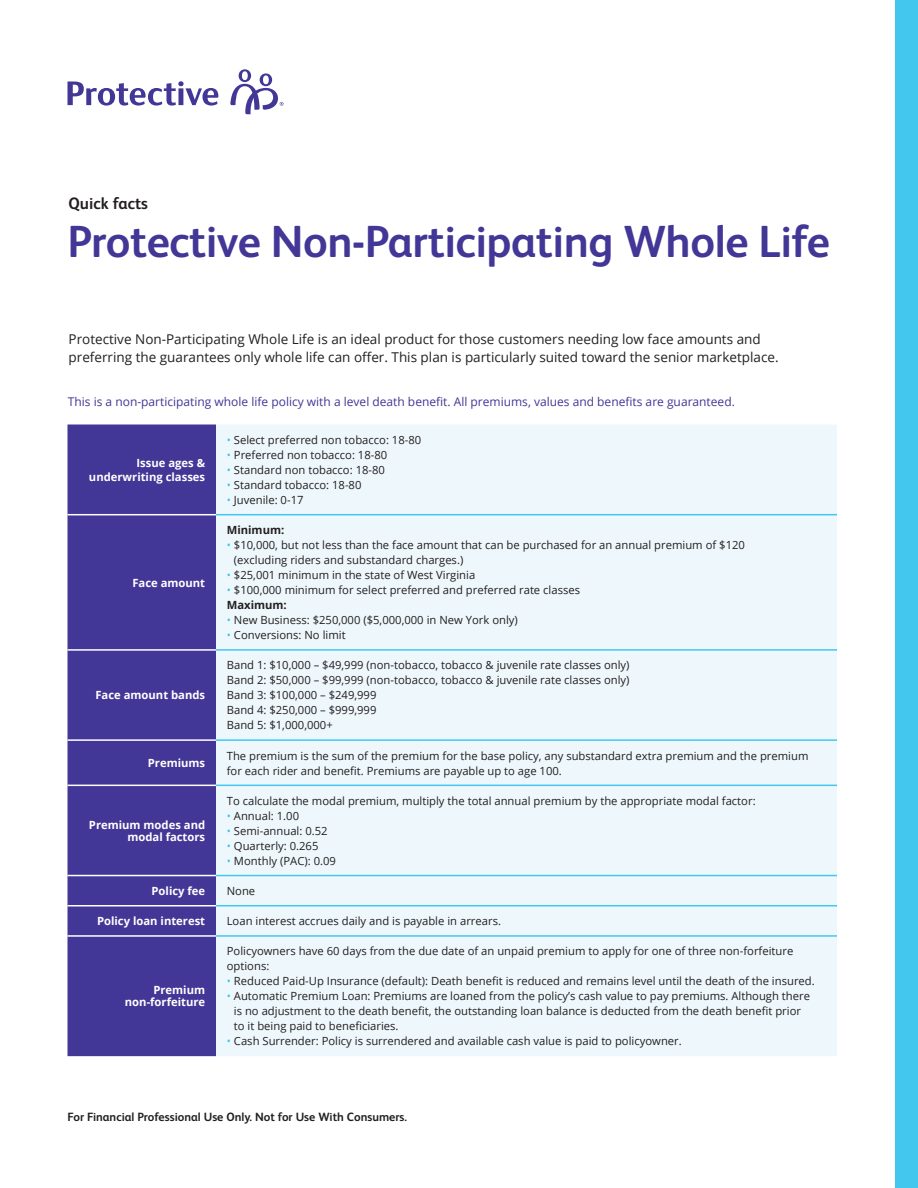
<style>
.page{position:relative;width:918px;height:1188px;background:#fff}
.page>*{position:absolute;margin:0;border:0;box-sizing:border-box;transform-origin:0 0}
.Front_Headline{font:700 45px "FS Albert Pro";letter-spacing:-.01em;color:#423796}
.Product_Listing{font:700 16.5px "FS Albert Pro";color:#231f20}
.Body_Copy{font:13.5px/18px "Open Sans";color:#231f20}
.t1{font:12px "Open Sans";color:#423796}
.Professional_Disclosure{font:700 12px "FS Albert Pro";color:#231f20}
.t2{font:11.25px/15px "Open Sans";color:#231f20}
.t3{font:700 11.25px/12px "Open Sans";color:#fff;text-align:right}
.t4{font:700 11.25px "Open Sans";color:#231f20}
.s1{color:#44c7ee}
</style>
<div class="page">
<svg style="left:68px;top:81px;width:150px;height:25px"></svg>
<svg style="left:230px;top:69px;width:54px;height:45px"></svg>
<div style="left:896px;top:0;width:22px;height:1188px;background:#44c7ee"></div>
<div style="left:68px;top:424px;width:148px;height:632px;background:#423796"></div>
<div style="left:216px;top:425px;width:621px;height:631px;background:#eef8fc"></div>
<hr style="left:68px;top:514px;width:148px;height:1px;background:#fff">
<hr style="left:68px;top:649px;width:148px;height:2px;background:#fff">
<hr style="left:68px;top:739px;width:148px;height:2px;background:#fff">
<hr style="left:68px;top:785px;width:148px;height:1px;background:#fff">
<hr style="left:68px;top:875px;width:148px;height:1px;background:#fff">
<hr style="left:68px;top:905px;width:148px;height:1px;background:#fff">
<hr style="left:68px;top:935px;width:148px;height:2px;background:#fff">
<hr style="left:216px;top:514px;width:621px;height:1px;background:#44c7ee">
<hr style="left:216px;top:649px;width:621px;height:2px;background:#44c7ee">
<hr style="left:216px;top:739px;width:621px;height:2px;background:#44c7ee">
<hr style="left:216px;top:785px;width:621px;height:1px;background:#44c7ee">
<hr style="left:216px;top:875px;width:621px;height:1px;background:#44c7ee">
<hr style="left:216px;top:905px;width:621px;height:1px;background:#44c7ee">
<hr style="left:216px;top:935px;width:621px;height:2px;background:#44c7ee">
<p class="Product_Listing" style="left:69px;top:192px;width:81px">Quick facts</p>
<p class="Front_Headline" style="left:68px;top:209px;width:764px">Protective Non-Participating Whole Life</p>
<p class="Body_Copy" style="left:69px;top:330px;width:712px">Protective Non-Participating Whole Life is an ideal product for those customers needing low face amounts and preferring the guarantees only whole life can offer. This plan is particularly suited toward the senior marketplace.</p>
<p class="t1" style="left:68px;top:394px;width:669px">This is a non-participating whole life policy with a level death benefit. All premiums, values and benefits are guaranteed.</p>
<p class="t3" style="left:89px;top:456px;width:118px;line-height:13.5px">Issue ages &amp; underwriting classes</p>
<p class="t3" style="left:132px;top:576px;width:74px">Face amount</p>
<p class="t3" style="left:95px;top:689px;width:111px">Face amount bands</p>
<p class="t2" style="left:227px;top:432px;width:196px"><span class="s1">•</span> Select preferred non tobacco: 18-80</p>
<p class="t2" style="left:227px;top:447px;width:162px"><span class="s1">•</span> Preferred non tobacco: 18-80</p>
<p class="t2" style="left:227px;top:462px;width:160px"><span class="s1">•</span> Standard non tobacco: 18-80</p>
<p class="t2" style="left:227px;top:477px;width:136px"><span class="s1">•</span> Standard tobacco: 18-80</p>
<p class="t2" style="left:227px;top:492px;width:78px"><span class="s1">•</span> Juvenile: 0-17</p>
<p class="t4" style="left:227px;top:522px;width:59px">Minimum:</p>
<p class="t2" style="left:234px;top:537px;width:513px;text-indent:-7px"><span class="s1">•</span> $10,000, but not less than the face amount that can be purchased for an annual premium of $120 (excluding riders and substandard charges.)</p>
<p class="t2" style="left:227px;top:567px;width:250px"><span class="s1">•</span> $25,001 minimum in the state of West Virginia</p>
<p class="t2" style="left:227px;top:582px;width:355px"><span class="s1">•</span> $100,000 minimum for select preferred and preferred rate classes</p>
<p class="t4" style="left:227px;top:597px;width:62px">Maximum:</p>
<p class="t2" style="left:227px;top:612px;width:293px"><span class="s1">•</span> New Business: $250,000 ($5,000,000 in New York only)</p>
<p class="t2" style="left:227px;top:627px;width:120px"><span class="s1">•</span> Conversions: No limit</p>
<p class="t2" style="left:227px;top:657px;width:404px">Band 1: $10,000 – $49,999 (non-tobacco, tobacco &amp; juvenile rate classes only)</p>
<p class="t2" style="left:227px;top:672px;width:404px">Band 2: $50,000 – $99,999 (non-tobacco, tobacco &amp; juvenile rate classes only)</p>
<p class="t2" style="left:227px;top:687px;width:151px">Band 3: $100,000 – $249,999</p>
<p class="t2" style="left:227px;top:702px;width:151px">Band 4: $250,000 – $999,999</p>
<p class="t2" style="left:227px;top:717px;width:108px">Band 5: $1,000,000+</p>
<p class="t3" style="left:148px;top:757px;width:59px">Premiums</p>
<p class="t2" style="left:227px;top:748px;width:583px">The premium is the sum of the premium for the base policy, any substandard extra premium and the premium for each rider and benefit. Premiums are payable up to age 100.</p>
<p class="t3" style="left:89px;top:818px;width:118px">Premium modes and modal factors</p>
<p class="t2" style="left:227px;top:793px;width:530px">To calculate the modal premium, multiply the total annual premium by the appropriate modal factor:</p>
<p class="t2" style="left:227px;top:808px;width:74px"><span class="s1">•</span> Annual: 1.00</p>
<p class="t2" style="left:227px;top:823px;width:102px"><span class="s1">•</span> Semi-annual: 0.52</p>
<p class="t2" style="left:227px;top:838px;width:93px"><span class="s1">•</span> Quarterly: 0.265</p>
<p class="t2" style="left:227px;top:853px;width:111px"><span class="s1">•</span> Monthly (PAC): 0.09</p>
<p class="t3" style="left:152px;top:885px;width:55px">Policy fee</p>
<p class="t2" style="left:227px;top:883px;width:30px">None</p>
<p class="t3" style="left:97px;top:915px;width:110px">Policy loan interest</p>
<p class="t2" style="left:227px;top:913px;width:276px">Loan interest accrues daily and is payable in arrears.</p>
<p class="t3" style="left:125px;top:984px;width:82px">Premium non-forfeiture</p>
<p class="t2" style="left:227px;top:943px;width:568px">Policyowners have 60 days from the due date of an unpaid premium to apply for one of three non-forfeiture options:</p>
<p class="t2" style="left:227px;top:973px;width:590px"><span class="s1">•</span> Reduced Paid-Up Insurance (default): Death benefit is reduced and remains level until the death of the insured.</p>
<p class="t2" style="left:234px;top:988px;width:578px;text-indent:-7px"><span class="s1">•</span> Automatic Premium Loan: Premiums are loaned from the policy’s cash value to pay premiums. Although there is no adjustment to the death benefit, the outstanding loan balance is deducted from the death benefit prior to it being paid to beneficiaries.</p>
<p class="t2" style="left:227px;top:1033px;width:457px"><span class="s1">•</span> Cash Surrender: Policy is surrendered and available cash value is paid to policyowner.</p>
<p class="Professional_Disclosure" style="left:68px;top:1108px;width:341px">For Financial Professional Use Only. Not for Use With Consumers.</p>
</div>
